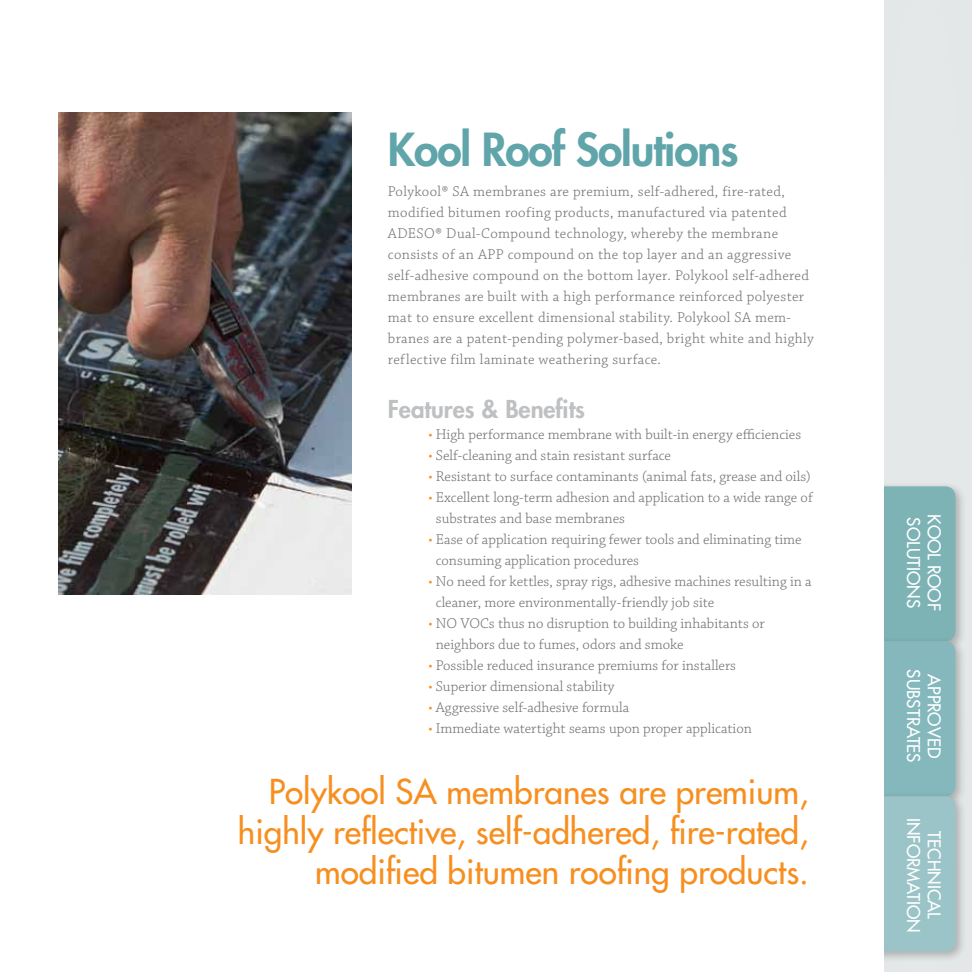
<style>
.page{position:relative;width:972px;height:972px;background:#fff}
.page>*{position:absolute;margin:0;border:0;box-sizing:border-box;transform-origin:0 0}
.t1{font:800 44.25px "Futura";letter-spacing:-.025em;color:#60a5aa}
.t2{font:33.45px/40px "Futura";color:#f78f20;text-align:right}
.t3{font:800 24px "Futura";color:#bec0c2}
.t4{font:17.25px/20.7px "Futura";color:#fff}
.t5{font:300 15px/21px "Chaparral Pro";letter-spacing:.005em;color:#6d6e71}
.t6{font:300 15px/21px "Chaparral Pro";letter-spacing:.025em;color:#6d6e71}
.s1{color:#f78f20}
</style>
<div class="page">
<div style="left:874px;top:0;width:98px;height:972px;background:linear-gradient(to bottom,#e5e8e8,#e4e7e7)"></div>
<div style="left:847px;top:481px;width:120px;height:172px;background:#000;opacity:.25"></div>
<div style="left:853px;top:486px;width:103px;height:155px;background:#7db3b5;border-radius:10px"></div>
<div style="left:847px;top:636px;width:120px;height:172px;background:#000;opacity:.25"></div>
<div style="left:853px;top:641px;width:103px;height:155px;background:#84b8bc;border-radius:10px"></div>
<div style="left:847px;top:791px;width:120px;height:172px;background:#000;opacity:.25"></div>
<div style="left:853px;top:796px;width:103px;height:155px;background:#9ac4c7;border-radius:10px"></div>
<div style="left:0;top:0;width:883px;height:972px;background:#fff"></div>
<img style="left:59px;top:112px;width:293px;height:483px">
<h1 class="t1" style="left:388px;top:121px;width:352px">Kool Roof Solutions</h1>
<p class="t6" style="left:388px;top:182px;width:428px">Polykool® SA membranes are premium, self-adhered, fire-rated, modified bitumen roofing products, manufactured via patented ADESO® Dual-Compound technology, whereby the membrane consists of an APP compound on the top layer and an aggressive self-adhesive compound on the bottom layer. Polykool self-adhered membranes are built with a high performance reinforced polyester mat to ensure excellent dimensional stability. Polykool SA mem&shy;branes are a patent-pending polymer-based, bright white and highly reflective film laminate weathering surface.</p>
<h3 class="t3" style="left:388px;top:394px;width:199px">Features &amp; Benefits</h3>
<p class="t5" style="left:428px;top:425px;width:374px"><span class="s1">•</span> High performance membrane with built-in energy efficiencies</p>
<p class="t5" style="left:428px;top:446px;width:244px"><span class="s1">•</span> Self-cleaning and stain resistant surface</p>
<p class="t5" style="left:428px;top:467px;width:384px"><span class="s1">•</span> Resistant to surface contaminants (animal fats, grease and oils)</p>
<p class="t5" style="left:436px;top:488px;width:379px;text-indent:-7px"><span class="s1">•</span> Excellent long-term adhesion and application to a wide range of substrates and base membranes</p>
<p class="t5" style="left:436px;top:530px;width:367px;text-indent:-7px"><span class="s1">•</span> Ease of application requiring fewer tools and eliminating time consuming application procedures</p>
<p class="t5" style="left:436px;top:572px;width:377px;text-indent:-7px"><span class="s1">•</span> No need for kettles, spray rigs, adhesive machines resulting in a cleaner, more environmentally-friendly job site</p>
<p class="t5" style="left:436px;top:614px;width:331px;text-indent:-7px"><span class="s1">•</span> NO VOCs thus no disruption to building inhabitants or neighbors due to fumes, odors and smoke</p>
<p class="t5" style="left:428px;top:656px;width:309px"><span class="s1">•</span> Possible reduced insurance premiums for installers</p>
<p class="t5" style="left:428px;top:677px;width:188px"><span class="s1">•</span> Superior dimensional stability</p>
<p class="t5" style="left:428px;top:698px;width:203px"><span class="s1">•</span> Aggressive self-adhesive formula</p>
<p class="t5" style="left:428px;top:719px;width:325px"><span class="s1">•</span> Immediate watertight seams upon proper application</p>
<h2 class="t2" style="left:238px;top:771px;width:572px">Polykool SA membranes are premium, highly reflective, self-adhered, fire-rated, modified bitumen roofing products.</h2>
<p class="t4" style="left:945px;top:514px;width:98px;rotate:90deg">Kool Roof<br>Solutions</p>
<p class="t4" style="left:945px;top:669px;width:92px;rotate:90deg">Approved<br>Substrates</p>
<p class="t4" style="left:945px;top:818px;width:116px;text-align:center;rotate:90deg">Technical<br>Information</p>
</div>
